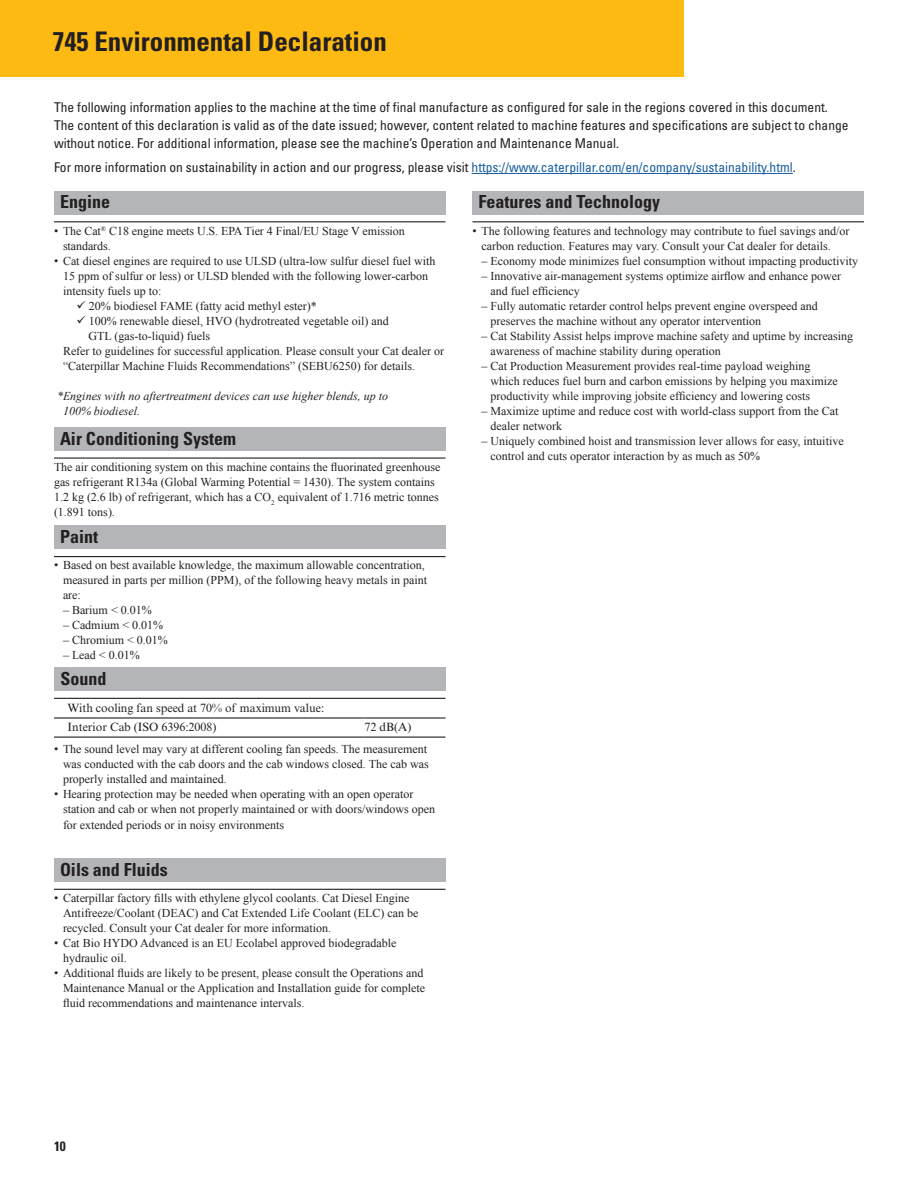
<style>
.page{position:relative;width:918px;height:1188px;background:#fff}
.page>*{position:absolute;margin:0;border:0;box-sizing:border-box;transform-origin:0 0}
.TechSpecrightPageHea{font:700 condensed 27px "Univers LT Std";color:#231f20}
.MH{font:700 condensed 18px "Univers LT Std";color:#231f20}
.TableTitle-indented{font:700 condensed 18px "Univers LT Std";color:#231f20}
.CC2{font:condensed 13.5px/18px "Univers LT Std";color:#231f20}
.t1{font:700 condensed 13.5px "Univers LT Std";color:#231f20}
.TechSpec{font:12px/15px "Times New Roman";color:#231f20}
.TechSpec-w_bullet{font:12px/15px "Times New Roman";color:#231f20}
.TechSpec-w_bullet-2{font:italic 12px/15px "Times New Roman";color:#231f20}
.TechSpec-2{font:12px "Times New Roman MT Std";color:#231f20}
.s1{color:#175d9e}
.s2{font-family:"Times New Roman MT Std"}
</style>
<div class="page">
<div style="left:0;top:0;width:684px;height:76px;background:#fcba13"></div>
<div style="left:54px;top:191px;width:392px;height:23px;background:#b4b5b8"></div>
<hr style="left:54px;top:221px;width:392px;height:1px;background:#231f20">
<div style="left:54px;top:427px;width:392px;height:24px;background:#b4b5b8"></div>
<hr style="left:54px;top:458px;width:392px;height:1px;background:#231f20">
<div style="left:54px;top:526px;width:392px;height:23px;background:#b4b5b8"></div>
<hr style="left:54px;top:556px;width:392px;height:1px;background:#231f20">
<div style="left:54px;top:667px;width:392px;height:24px;background:#b4b5b8"></div>
<hr style="left:54px;top:698px;width:392px;height:1px;background:#231f20">
<hr style="left:54px;top:717px;width:310px;height:2px;background:#231f20">
<hr style="left:364px;top:717px;width:82px;height:2px;background:#231f20">
<hr style="left:54px;top:737px;width:310px;height:1px;background:#231f20">
<hr style="left:364px;top:737px;width:82px;height:1px;background:#231f20">
<div style="left:54px;top:858px;width:392px;height:24px;background:#b4b5b8"></div>
<hr style="left:54px;top:889px;width:392px;height:1px;background:#231f20">
<div style="left:472px;top:191px;width:392px;height:23px;background:#b4b5b8"></div>
<hr style="left:472px;top:221px;width:392px;height:1px;background:#231f20">
<hr style="left:472px;top:173px;width:321px;height:1px;background:#175d9e">
<p class="TechSpecrightPageHea" style="left:52px;top:25px;width:336px">745 Environmental Declaration</p>
<p class="CC2" style="left:54px;top:98px;width:796px">The following information applies to the machine at the time of final manufacture as configured for sale in the regions covered in this document.<br>The content of this declaration is valid as of the date issued; however, content related to machine features and specifications are subject to change without notice. For additional information, please see the machine’s Operation and Maintenance Manual.</p>
<p class="CC2" style="left:54px;top:158px;width:742px">For more information on sustainability in action and our progress, please visit <span class="s1">https://www.caterpillar.com/en/company/sustainability.html</span>.</p>
<p class="MH" style="left:60px;top:191px;width:52px">Engine</p>
<p class="TechSpec" style="left:63px;top:223px;width:343px;text-indent:-9px"><span class="s2">•</span> The Cat<sup>®</sup> C18 engine meets U.S. EPA Tier 4 Final/EU Stage V emission standards.</p>
<p class="TechSpec" style="left:63px;top:253px;width:374px;text-indent:-9px"><span class="s2">•</span> Cat diesel engines are required to use ULSD (ultra-low sulfur diesel fuel with<br>15 ppm of sulfur or less) or ULSD blended with the following lower-carbon intensity fuels up to:</p>
<p class="TechSpec-w_bullet" style="left:76px;top:298px;width:242px">✓ 20% biodiesel FAME (fatty acid methyl ester)*</p>
<p class="TechSpec-w_bullet" style="left:88px;top:313px;width:302px;text-indent:-12px">✓ 100% renewable diesel, HVO (hydrotreated vegetable oil) and<br>GTL (gas-to-liquid) fuels</p>
<p class="TechSpec-w_bullet" style="left:63px;top:343px;width:383px">Refer to guidelines for successful application. Please consult your Cat dealer or “Caterpillar Machine Fluids Recommendations” (SEBU6250) for details.</p>
<p class="TechSpec-w_bullet-2" style="left:63px;top:388px;width:327px;text-indent:-6px">*Engines with no aftertreatment devices can use higher blends, up to<br>100% biodiesel.</p>
<p class="MH" style="left:60px;top:427px;width:178px">Air Conditioning System</p>
<p class="TechSpec" style="left:54px;top:459px;width:388px">The air conditioning system on this machine contains the fluorinated greenhouse gas refrigerant R134a (Global Warming Potential = 1430). The system contains 1.2 kg (2.6 lb) of refrigerant, which has a CO<sub>2</sub> equivalent of 1.716 metric tonnes (1.891 tons).</p>
<p class="MH" style="left:60px;top:526px;width:40px">Paint</p>
<p class="TechSpec" style="left:63px;top:558px;width:366px;text-indent:-9px"><span class="s2">•</span> Based on best available knowledge, the maximum allowable concentration, measured in parts per million (PPM), of the following heavy metals in paint are:</p>
<p class="TechSpec" style="left:63px;top:603px;width:90px">– Barium &lt; 0.01%</p>
<p class="TechSpec" style="left:63px;top:618px;width:102px">– Cadmium &lt; 0.01%</p>
<p class="TechSpec" style="left:63px;top:633px;width:106px">– Chromium &lt; 0.01%</p>
<p class="TechSpec" style="left:63px;top:648px;width:78px">– Lead &lt; 0.01%</p>
<p class="TableTitle-indented" style="left:60px;top:667px;width:48px">Sound</p>
<p class="TechSpec-2" style="left:68px;top:701px;width:258px">With cooling fan speed at 70% of maximum value:</p>
<p class="TechSpec-2" style="left:68px;top:720px;width:151px">Interior Cab (ISO 6396:2008)</p>
<p class="TechSpec-2" style="left:364px;top:720px;width:48px">72 dB(A)</p>
<p class="TechSpec" style="left:63px;top:741px;width:367px;text-indent:-9px"><span class="s2">•</span> The sound level may vary at different cooling fan speeds. The measurement was conducted with the cab doors and the cab windows closed. The cab was properly installed and maintained.</p>
<p class="TechSpec" style="left:63px;top:786px;width:374px;text-indent:-9px"><span class="s2">•</span> Hearing protection may be needed when operating with an open operator station and cab or when not properly maintained or with doors/windows open</p>
<p class="TechSpec" style="left:63px;top:817px;width:223px">for extended periods or in noisy environments</p>
<p class="MH" style="left:60px;top:858px;width:109px">Oils and Fluids</p>
<p class="TechSpec" style="left:63px;top:890px;width:357px;text-indent:-9px"><span class="s2">•</span> Caterpillar factory fills with ethylene glycol coolants. Cat Diesel Engine<br>Antifreeze/Coolant (DEAC) and Cat Extended Life Coolant (ELC) can be recycled. Consult your Cat dealer for more information.</p>
<p class="TechSpec" style="left:63px;top:935px;width:335px;text-indent:-9px"><span class="s2">•</span> Cat Bio HYDO Advanced is an EU Ecolabel approved biodegradable hydraulic oil.</p>
<p class="TechSpec" style="left:63px;top:965px;width:364px;text-indent:-9px"><span class="s2">•</span> Additional fluids are likely to be present, please consult the Operations and<br>Maintenance Manual or the Application and Installation guide for complete fluid recommendations and maintenance intervals.</p>
<p class="MH" style="left:478px;top:191px;width:183px">Features and Technology</p>
<p class="TechSpec" style="left:482px;top:223px;width:369px;text-indent:-9px"><span class="s2">•</span> The following features and technology may contribute to fuel savings and/or carbon reduction. Features may vary. Consult your Cat dealer for details.</p>
<p class="TechSpec" style="left:482px;top:253px;width:378px">– Economy mode minimizes fuel consumption without impacting productivity</p>
<p class="TechSpec" style="left:490px;top:268px;width:352px;text-indent:-9px">– Innovative air-management systems optimize airflow and enhance power and fuel efficiency</p>
<p class="TechSpec" style="left:490px;top:298px;width:329px;text-indent:-9px">– Fully automatic retarder control helps prevent engine overspeed and preserves the machine without any operator intervention</p>
<p class="TechSpec" style="left:490px;top:328px;width:364px;text-indent:-9px">– Cat Stability Assist helps improve machine safety and uptime by increasing awareness of machine stability during operation</p>
<p class="TechSpec" style="left:490px;top:358px;width:349px;text-indent:-9px">– Cat Production Measurement provides real-time payload weighing which reduces fuel burn and carbon emissions by helping you maximize productivity while improving jobsite efficiency and lowering costs</p>
<p class="TechSpec" style="left:490px;top:403px;width:349px;text-indent:-9px">– Maximize uptime and reduce cost with world-class support from the Cat dealer network</p>
<p class="TechSpec" style="left:490px;top:433px;width:355px;text-indent:-9px">– Uniquely combined hoist and transmission lever allows for easy, intuitive control and cuts operator interaction by as much as 50%</p>
<p class="t1" style="left:54px;top:1138px;width:13px">10</p>
</div>
